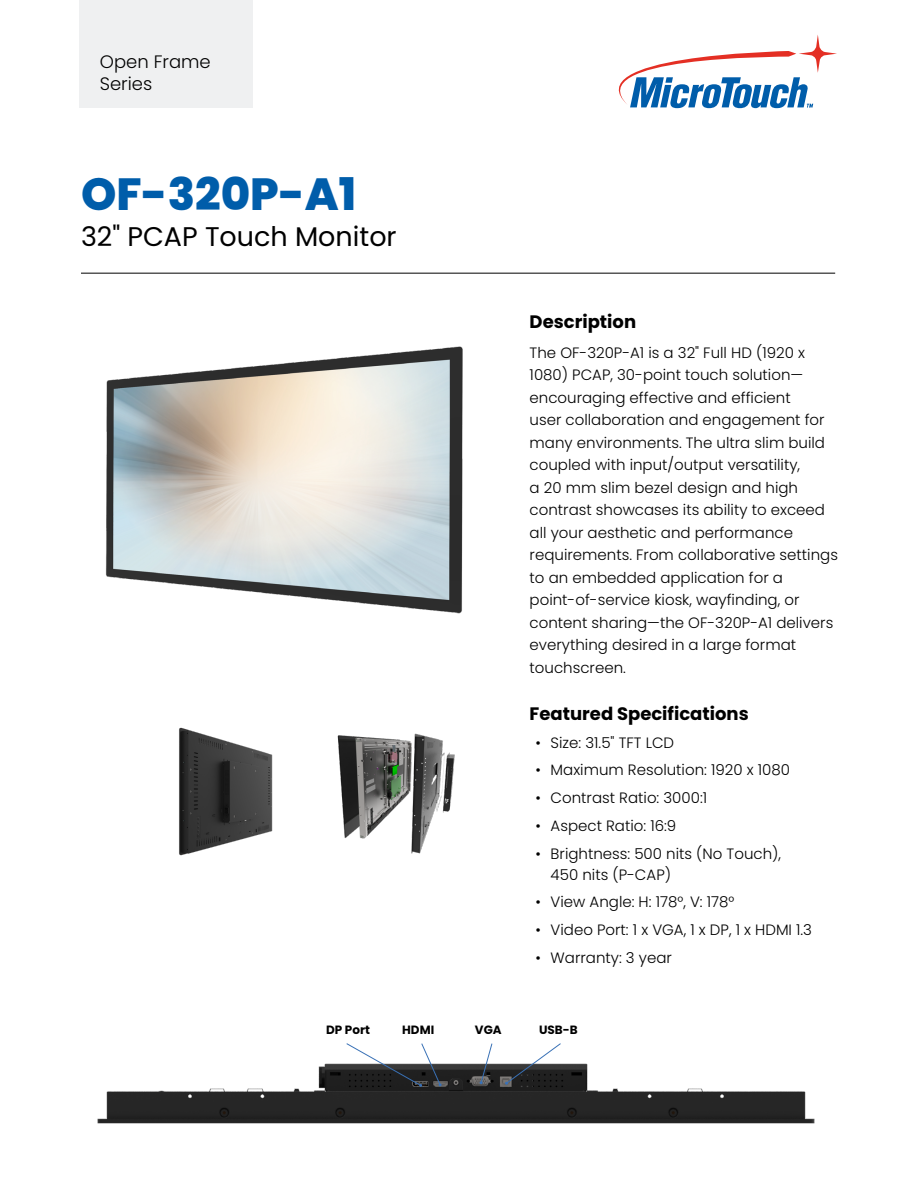
<style>
.page{position:relative;width:918px;height:1188px;background:#fff}
.page>*{position:absolute;margin:0;border:0;box-sizing:border-box;transform-origin:0 0}
.Product_Model{font:800 45px "Poppins";color:#005daa}
.Product_Type{font:27px "Poppins";color:#000}
.Body_Head{font:700 18px "Poppins";color:#000}
.Series{font:300 18px/22.5px "Poppins";color:#000}
.Body{font:300 15px/22.5px "Poppins";color:#000}
.Ports{font:700 12px "Poppins";color:#000}
</style>
<div class="page">
<div style="left:80px;top:0;width:173px;height:108px;background:#eff0f1"></div>
<svg style="left:618px;top:35px;width:219px;height:73px"></svg>
<img style="left:105px;top:346px;width:358px;height:268px">
<img style="left:179px;top:727px;width:94px;height:129px">
<img style="left:337px;top:733px;width:118px;height:121px">
<img style="left:97px;top:1063px;width:718px;height:61px">
<hr style="left:81px;top:273px;width:754px;height:1px;background:#000">
<svg style="left:346px;top:1043px;width:96px;height:44px"></svg>
<svg style="left:480px;top:1043px;width:13px;height:41px"></svg>
<svg style="left:505px;top:1043px;width:57px;height:42px"></svg>
<p class="Series" style="left:100px;top:50px;width:112px">Open Frame<br>Series</p>
<p class="Product_Model" style="left:81px;top:168px;width:277px">OF-320P-A1</p>
<p class="Product_Type" style="left:81px;top:221px;width:317px">32" PCAP Touch Monitor</p>
<p class="Body_Head" style="left:530px;top:312px;width:108px">Description</p>
<p class="Body" style="left:530px;top:341px;width:310px">The OF-320P-A1 is a 32" Full HD (1920 x 1080) PCAP, 30-point touch solution— encouraging effective and efficient<br>user collaboration and engagement for many environments. The ultra slim build coupled with input/output versatility,<br>a 20 mm slim bezel design and high contrast showcases its ability to exceed all your aesthetic and performance requirements. From collaborative settings to an embedded application for a point-of-service kiosk, wayfinding, or content sharing—the OF-320P-A1 delivers everything desired in a large format touchscreen.</p>
<p class="Body_Head" style="left:530px;top:703px;width:221px">Featured Specifications</p>
<p class="Body" style="left:536px;top:731px;width:140px">• Size: 31.5" TFT LCD</p>
<p class="Body" style="left:536px;top:759px;width:256px">• Maximum Resolution: 1920 x 1080</p>
<p class="Body" style="left:536px;top:787px;width:173px">• Contrast Ratio: 3000:1</p>
<p class="Body" style="left:536px;top:815px;width:142px">• Aspect Ratio: 16:9</p>
<p class="Body" style="left:551px;top:843px;width:232px;line-height:21px;text-indent:-15px">• Brightness: 500 nits (No Touch),<br>450 nits (P-CAP)</p>
<p class="Body" style="left:536px;top:891px;width:200px">• View Angle: H: 178°, V: 178°</p>
<p class="Body" style="left:536px;top:919px;width:278px">• Video Port: 1 x VGA, 1 x DP, 1 x HDMI 1.3</p>
<p class="Body" style="left:536px;top:947px;width:138px">• Warranty: 3 year</p>
<p class="Ports" style="left:326px;top:1023px;width:45px">DP Port</p>
<p class="Ports" style="left:402px;top:1023px;width:34px">HDMI</p>
<p class="Ports" style="left:475px;top:1023px;width:28px">VGA</p>
<p class="Ports" style="left:539px;top:1023px;width:40px">USB-B</p>
</div>
